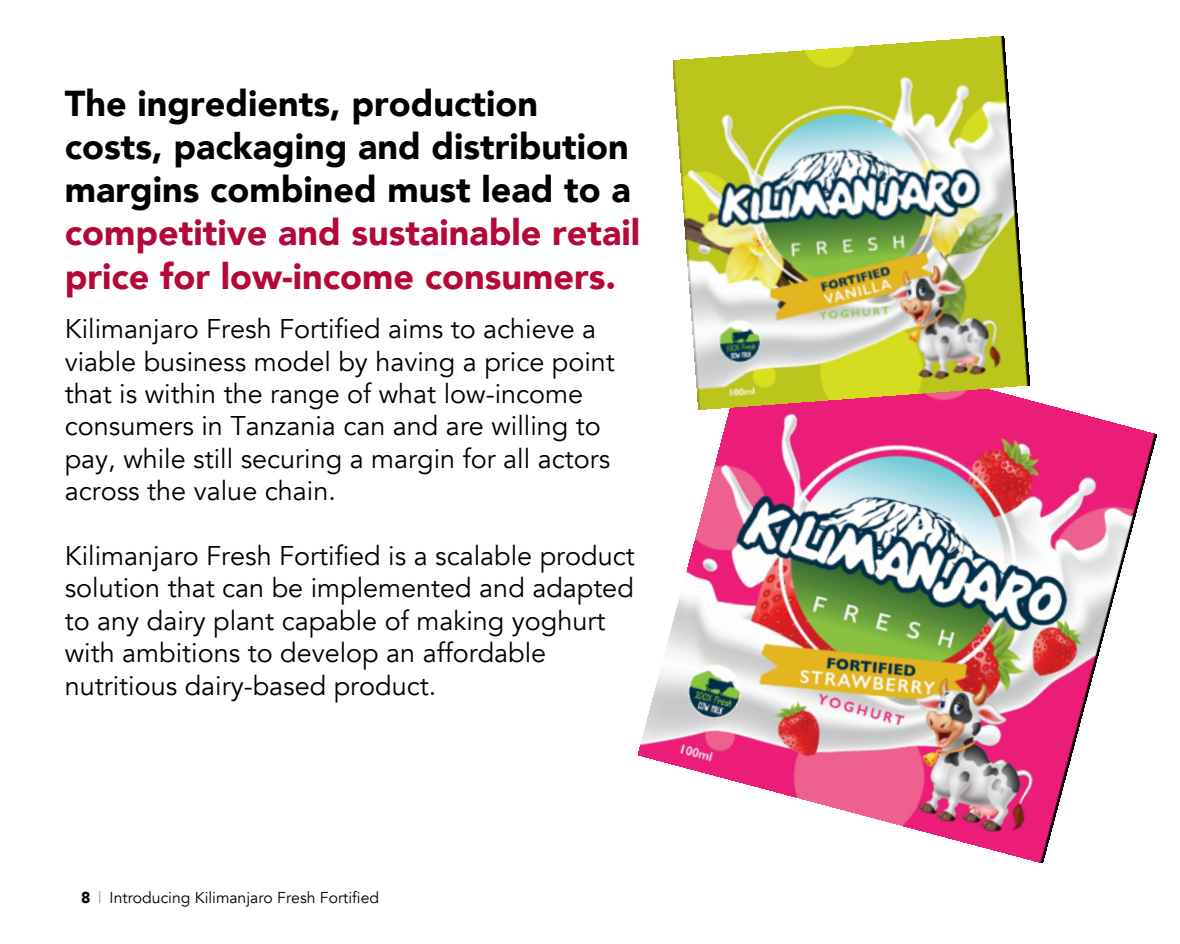
<style>
.page{position:relative;width:1180px;height:944px;background:#fff}
.page>*{position:absolute;margin:0;border:0;box-sizing:border-box;transform-origin:0 0}
.t1{font:900 36px/43.2px "Avenir";color:#000}
.t2{font:900 36px/43.2px "Avenir";color:#b30838}
.t3{font:27px/32.4px "Avenir";color:#000}
.t4{font:15.75px "Avenir";color:#000}
.s1{font-weight:900}
.s2{color:#939598}
</style>
<div class="page">
<img style="left:638px;top:400px;width:519px;height:462px">
<img style="left:673px;top:36px;width:357px;height:373px">
<h1 class="t1" style="left:65px;top:81px;width:567px">The ingredients, production costs, packaging and distribution margins combined must lead to a</h1>
<h1 class="t2" style="left:65px;top:210px;width:577px">competitive and sustainable retail price for low-income consumers.</h1>
<p class="t3" style="left:65px;top:313px;width:552px">Kilimanjaro Fresh Fortified aims to achieve a viable business model by having a price point that is within the range of what low-income consumers in Tanzania can and are willing to pay, while still securing a margin for all actors across the value chain.</p>
<p class="t3" style="left:65px;top:540px;width:571px">Kilimanjaro Fresh Fortified is a scalable product solution that can be implemented and adapted to any dairy plant capable of making yoghurt with ambitions to develop an affordable nutritious dairy-based product.</p>
<p class="t4" style="left:81px;top:888px;width:300px"><span class="s1">8</span> <span class="s2">|</span> Introducing Kilimanjaro Fresh Fortified</p>
</div>
